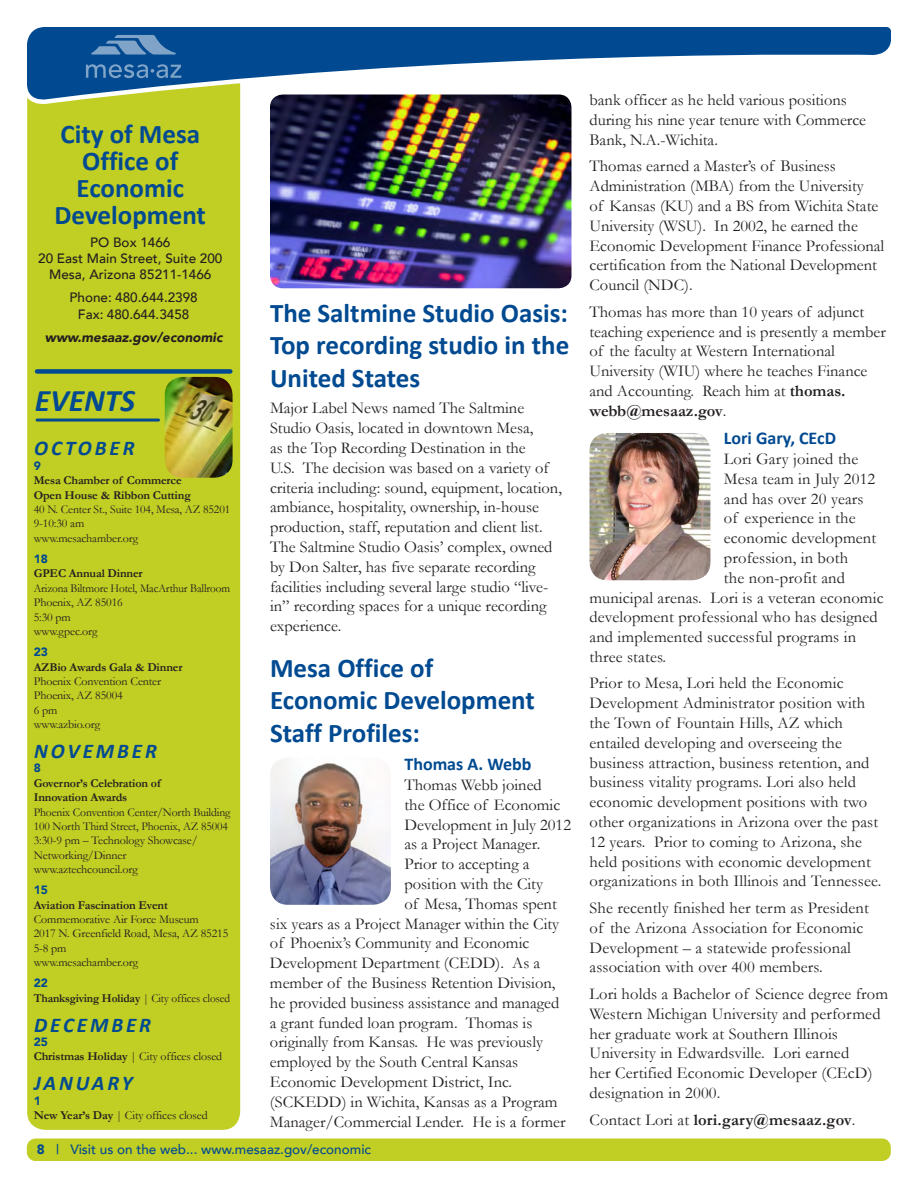
<style>
.page{position:relative;width:918px;height:1188px;background:#fff}
.page>*{position:absolute;margin:0;border:0;box-sizing:border-box;transform-origin:0 0}
.t1{font:italic 700 31.5px "Calibri";color:#014a91}
.t2{font:700 27px/32.4px "Calibri";color:#014a91;text-align:center}
.t3{font:italic 700 21px "Calibri";letter-spacing:.14em;color:#014a91}
.t4{font:700 18px "Calibri";color:#014a91}
.t5{font:16.5px/19.8px "Garamond";color:#231f20}
.t6{font:700 16.5px "Garamond";letter-spacing:.01em;color:#231f20}
.t7{font:500 13.5px "Avenir LT";color:#231f20}
.t8{font:500 13.5px "Avenir LT";color:#014a91}
.t9{font:italic 900 13.5px "Avenir LT";color:#231f20}
.t10{font:12px/14.4px "Garamond";letter-spacing:-.01em;color:#231f20}
.t11{font:700 12px/14.4px "Garamond";letter-spacing:-.01em;color:#231f20}
.t12{font:12px "Garamond";letter-spacing:-.01em;color:#231f20;scale:.94 1}
.t13{font:700 12px "Garamond";letter-spacing:-.01em;color:#231f20;scale:.95 1}
.t14{font:900 12px "Avenir LT";color:#014a91}
.s1{font-weight:400}
.s2{font-weight:700}
.s3{font-weight:900}
</style>
<div class="page">
<div style="left:29px;top:1141px;width:860px;height:18px;background:#c1ce23;border-radius:7px"></div>
<div style="left:27px;top:1138px;width:864px;height:23px;border:4px solid #c1ce23;border-radius:7px"></div>
<div style="left:27px;top:64px;width:213px;height:1066px;background:#c1ce23;border-radius:18px"></div>
<div style="left:37px;top:369px;width:193px;height:5px;background:#014a91"></div>
<hr style="left:37px;top:419px;width:122px;height:3px;background:#014a91">
<img style="left:165px;top:377px;width:68px;height:101px">
<svg style="left:27px;top:27px;width:864px;height:80px"></svg>
<svg style="left:91px;top:35px;width:85px;height:20px;background:#477caf"></svg>
<svg style="left:86px;top:64px;width:95px;height:14px"></svg>
<img style="left:270px;top:94px;width:302px;height:194px">
<img style="left:270px;top:758px;width:121px;height:147px">
<img style="left:590px;top:433px;width:120px;height:147px">
<p class="t2" style="left:55px;top:121px;width:153px;line-height:27px">City of Mesa<br>Office of<br>Economic<br>Development</p>
<p class="t7" style="left:90px;top:234px;width:82px">PO Box 1466</p>
<p class="t7" style="left:38px;top:251px;width:186px">20 East Main Street, Suite 200</p>
<p class="t7" style="left:49px;top:267px;width:164px">Mesa, Arizona 85211-1466</p>
<p class="t7" style="left:70px;top:290px;width:130px">Phone: 480.644.2398</p>
<p class="t7" style="left:78px;top:306px;width:113px">Fax: 480.644.3458</p>
<p class="t9" style="left:45px;top:329px;width:179px">www.mesaaz.gov/economic</p>
<p class="t1" style="left:35px;top:381px;width:102px">EVENTS</p>
<p class="t3" style="left:34px;top:435px;width:102px">OCTOBER</p>
<p class="t14" style="left:34px;top:458px;width:9px">9</p>
<p class="t11" style="left:34px;top:473px;width:149px">Mesa Chamber of Commerce</p>
<p class="t11" style="left:34px;top:488px;width:159px">Open House &amp; Ribbon Cutting</p>
<p class="t10" style="left:34px;top:502px;width:198px">40 N. Center St., Suite 104, Mesa, AZ 85201</p>
<p class="t10" style="left:34px;top:516px;width:52px">9-10:30 am</p>
<p class="t10" style="left:34px;top:531px;width:106px">www.mesachamber.org</p>
<p class="t14" style="left:34px;top:552px;width:16px">18</p>
<p class="t11" style="left:34px;top:566px;width:110px">GPEC Annual Dinner</p>
<p class="t12" style="left:34px;top:580px;width:210px">Arizona Biltmore Hotel, MacArthur Ballroom</p>
<p class="t10" style="left:34px;top:595px;width:91px">Phoenix, AZ 85016</p>
<p class="t10" style="left:34px;top:609px;width:39px">5:30 pm</p>
<p class="t10" style="left:34px;top:624px;width:65px">www.gpec.org</p>
<p class="t14" style="left:34px;top:645px;width:16px">23</p>
<p class="t11" style="left:34px;top:660px;width:150px">AZBio Awards Gala &amp; Dinner</p>
<p class="t10" style="left:34px;top:674px;width:129px">Phoenix Convention Center</p>
<p class="t10" style="left:34px;top:688px;width:91px">Phoenix, AZ 85004</p>
<p class="t10" style="left:34px;top:702px;width:25px">6 pm</p>
<p class="t10" style="left:34px;top:717px;width:68px">www.azbio.org</p>
<p class="t3" style="left:34px;top:738px;width:124px">NOVEMBER</p>
<p class="t14" style="left:34px;top:761px;width:9px">8</p>
<p class="t11" style="left:34px;top:776px;width:128px">Governor’s Celebration of<br>Innovation Awards</p>
<p class="t10" style="left:34px;top:804px;width:198px">Phoenix Convention Center/North Building</p>
<p class="t10" style="left:34px;top:819px;width:196px">100 North Third Street, Phoenix, AZ 85004</p>
<p class="t10" style="left:34px;top:833px;width:166px">3:30-9 pm – Technology Showcase/<br>Networking/Dinner</p>
<p class="t10" style="left:34px;top:862px;width:106px">www.aztechcouncil.org</p>
<p class="t14" style="left:34px;top:883px;width:16px">15</p>
<p class="t11" style="left:34px;top:898px;width:136px">Aviation Fascination Event</p>
<p class="t10" style="left:34px;top:912px;width:167px">Commemorative Air Force Museum</p>
<p class="t10" style="left:34px;top:926px;width:196px">2017 N. Greenfield Road, Mesa, AZ 85215</p>
<p class="t10" style="left:34px;top:941px;width:34px">5-8 pm</p>
<p class="t10" style="left:34px;top:955px;width:106px">www.mesachamber.org</p>
<p class="t14" style="left:34px;top:976px;width:16px">22</p>
<p class="t13" style="left:34px;top:990px;width:208px">Thanksgiving Holiday <span class="s1">| City offices closed</span></p>
<p class="t3" style="left:34px;top:1011px;width:118px">DECEMBER</p>
<p class="t14" style="left:34px;top:1035px;width:16px">25</p>
<p class="t10" style="left:34px;top:1049px;width:190px"><span class="s2">Christmas Holiday</span> | City offices closed</p>
<p class="t3" style="left:34px;top:1070px;width:100px">JANUARY</p>
<p class="t14" style="left:34px;top:1093px;width:9px">1</p>
<p class="t10" style="left:34px;top:1108px;width:176px"><span class="s2">New Year’s Day</span> | City offices closed</p>
<p class="t2" style="left:270px;top:297px;width:301px;text-align:justify">The Saltmine Studio Oasis:<br>Top recording studio in the United States</p>
<p class="t5" style="left:270px;top:398px;width:294px">Major Label News named The Saltmine Studio Oasis, located in downtown Mesa,<br>as the Top Recording Destination in the<br>U.S. The decision was based on a variety of criteria including: sound, equipment, location, ambiance, hospitality, ownership, in-house production, staff, reputation and client list.<br>The Saltmine Studio Oasis’ complex, owned by Don Salter, has five separate recording facilities including several large studio “live&shy;in” recording spaces for a unique recording experience.</p>
<p class="t2" style="left:270px;top:652px;width:266px;text-align:left">Mesa Office of<br>Economic Development<br>Staff Profiles:</p>
<p class="t4" style="left:404px;top:753px;width:129px">Thomas A. Webb</p>
<p class="t5" style="left:404px;top:775px;width:139px">Thomas Webb joined</p>
<p class="t5" style="left:404px;top:794px;width:157px">the Office of Economic</p>
<p class="t5" style="left:404px;top:814px;width:168px">Development in July 2012</p>
<p class="t5" style="left:404px;top:834px;width:137px">as a Project Manager.</p>
<p class="t5" style="left:404px;top:854px;width:127px">Prior to accepting a</p>
<p class="t5" style="left:404px;top:874px;width:140px">position with the City</p>
<p class="t5" style="left:404px;top:893px;width:154px">of Mesa, Thomas spent</p>
<p class="t5" style="left:270px;top:913px;width:291px">six years as a Project Manager within the City</p>
<p class="t5" style="left:270px;top:933px;width:261px">of Phoenix’s Community and Economic</p>
<p class="t5" style="left:270px;top:953px;width:272px">Development Department (CEDD). As a</p>
<p class="t5" style="left:270px;top:973px;width:287px">member of the Business Retention Division,</p>
<p class="t5" style="left:270px;top:992px;width:291px">he provided business assistance and managed</p>
<p class="t5" style="left:270px;top:1012px;width:264px">a grant funded loan program. Thomas is</p>
<p class="t5" style="left:270px;top:1032px;width:275px">originally from Kansas. He was previously</p>
<p class="t5" style="left:270px;top:1052px;width:250px">employed by the South Central Kansas</p>
<p class="t5" style="left:270px;top:1072px;width:244px">Economic Development District, Inc.</p>
<p class="t5" style="left:270px;top:1091px;width:289px">(SCKEDD) in Wichita, Kansas as a Program</p>
<p class="t5" style="left:270px;top:1111px;width:297px">Manager/Commercial Lender. He is a former</p>
<p class="t8" style="left:37px;top:1142px;width:336px"><span class="s3">8</span> | Visit us on the web... www.mesaaz.gov/economic</p>
<p class="t5" style="left:590px;top:90px;width:278px">bank officer as he held various positions during his nine year tenure with Commerce<br>Bank, N.A.-Wichita.</p>
<p class="t5" style="left:590px;top:156px;width:296px">Thomas earned a Master’s of Business Administration (MBA) from the University<br>of Kansas (KU) and a BS from Wichita State University (WSU). In 2002, he earned the Economic Development Finance Professional certification from the National Development Council (NDC).</p>
<p class="t5" style="left:590px;top:301px;width:298px">Thomas has more than 10 years of adjunct teaching experience and is presently a member of the faculty at Western International University (WIU) where he teaches Finance and Accounting. Reach him at <span class="s2">thomas. webb@mesaaz.gov</span>.</p>
<p class="t4" style="left:724px;top:427px;width:114px">Lori Gary, CEcD</p>
<p class="t5" style="left:724px;top:448px;width:136px">Lori Gary joined the</p>
<p class="t5" style="left:724px;top:468px;width:153px">Mesa team in July 2012</p>
<p class="t5" style="left:724px;top:488px;width:141px">and has over 20 years</p>
<p class="t5" style="left:724px;top:508px;width:133px">of experience in the</p>
<p class="t5" style="left:724px;top:528px;width:154px">economic development</p>
<p class="t5" style="left:724px;top:547px;width:126px">profession, in both</p>
<p class="t5" style="left:724px;top:567px;width:123px">the non-profit and</p>
<p class="t5" style="left:589px;top:587px;width:296px">municipal arenas. Lori is a veteran economic</p>
<p class="t5" style="left:589px;top:607px;width:290px">development professional who has designed</p>
<p class="t5" style="left:589px;top:627px;width:268px">and implemented successful programs in</p>
<p class="t5" style="left:589px;top:646px;width:78px">three states.</p>
<p class="t5" style="left:589px;top:673px;width:293px">Prior to Mesa, Lori held the Economic Development Administrator position with the Town of Fountain Hills, AZ which entailed developing and overseeing the business attraction, business retention, and business vitality programs. Lori also held economic development positions with two other organizations in Arizona over the past 12 years. Prior to coming to Arizona, she held positions with economic development organizations in both Illinois and Tennessee.</p>
<p class="t5" style="left:589px;top:898px;width:281px">She recently finished her term as President of the Arizona Association for Economic Development – a statewide professional association with over 400 members.</p>
<p class="t5" style="left:589px;top:983px;width:300px">Lori holds a Bachelor of Science degree from Western Michigan University and performed her graduate work at Southern Illinois University in Edwardsville. Lori earned<br>her Certified Economic Developer (CEcD) designation in 2000.</p>
<p class="t6" style="left:589px;top:1108px;width:268px"><span class="s1">Contact Lori at</span> lori.gary@mesaaz.gov<span class="s1">.</span></p>
</div>
